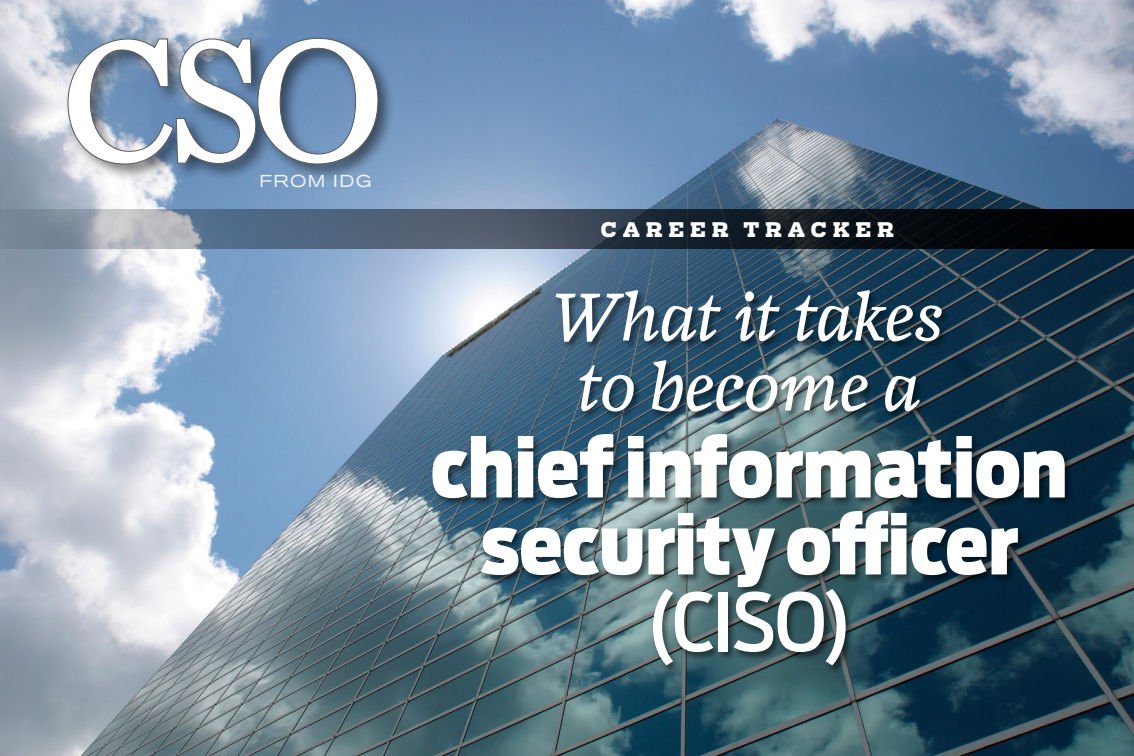
<style>
.page{position:relative;width:1134px;height:756px;background:#fff}
.page>*{position:absolute;margin:0;border:0;box-sizing:border-box;transform-origin:0 0}
.t1{font:900 80px/77px "Antenna Cond";letter-spacing:-.005em;color:#fff;text-align:center}
.t2{font:500 80px "Antenna Cond";color:#fff}
.t3{font:italic 65px/70px "Zocalo Text";letter-spacing:-.025em;color:#fff;text-align:center}
.t4{font:900 20px "Receiver";letter-spacing:.305em;color:#fff}
.t5{font:expanded 17.2px "Akzidenz Grotesk BE";letter-spacing:.07em;color:#f1f1f1}
</style>
<div class="page">
<img style="left:0;top:0;width:1134px;height:756px">
<div style="left:64px;top:34px;width:332px;height:148px;background:#000;opacity:.5"></div>
<svg style="left:68px;top:10px;width:310px;height:155px"></svg>
<div style="left:431px;top:289px;width:643px;height:385px;background:#000;opacity:.5"></div>
<svg style="left:0;top:209px;width:1134px;height:40px;background:#3c4753"></svg>
<p class="t5" style="left:259px;top:171px;width:113px">FROM IDG</p>
<p class="t4" style="left:601px;top:217px;width:295px">CAREER TRACKER</p>
<p class="t3" style="left:553px;top:284px;width:394px">What it takes to become a</p>
<p class="t1" style="left:431px;top:429px;width:638px">chief information security officer</p>
<p class="t2" style="left:646px;top:570px;width:208px">(CISO)</p>
</div>
